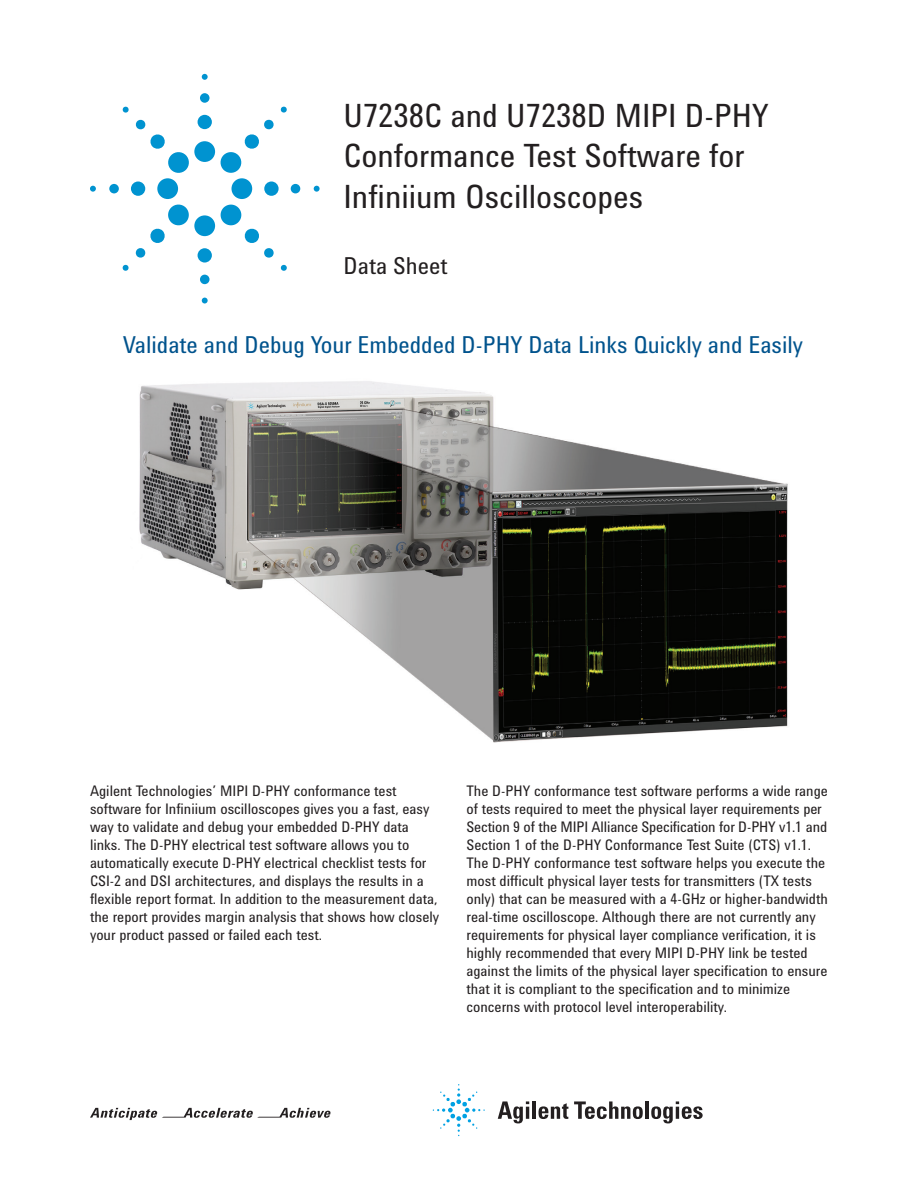
<style>
.page{position:relative;width:918px;height:1188px;background:#fff}
.page>*{position:absolute;margin:0;border:0;box-sizing:border-box;transform-origin:0 0}
.t1{font:33px/40.5px "Agilent Condensed CFF";color:#231f20}
.t2{font:24px "Agilent Condensed CFF";color:#00538d}
.t3{font:24px "Agilent Condensed CFF";color:#231f20}
.t4{font:15px/18px "Agilent Condensed CFF";color:#231f20}
</style>
<div class="page">
<div style="left:194px;top:141px;width:21px;height:21px;background:#0093d0;border-radius:50%"></div>
<div style="left:198px;top:115px;width:14px;height:14px;background:#0093d0;border-radius:50%"></div>
<div style="left:200px;top:93px;width:10px;height:10px;background:#0093d0;border-radius:50%"></div>
<svg style="left:202px;top:74px;width:6px;height:6px"></svg>
<div style="left:231px;top:178px;width:21px;height:21px;background:#0093d0;border-radius:50%"></div>
<div style="left:264px;top:182px;width:15px;height:14px;background:#0093d0;border-radius:50%"></div>
<div style="left:291px;top:184px;width:9px;height:9px;background:#0093d0;border-radius:50%"></div>
<svg style="left:314px;top:186px;width:6px;height:6px"></svg>
<div style="left:194px;top:215px;width:21px;height:21px;background:#0093d0;border-radius:50%"></div>
<div style="left:198px;top:248px;width:14px;height:15px;background:#0093d0;border-radius:50%"></div>
<div style="left:200px;top:275px;width:10px;height:9px;background:#0093d0;border-radius:50%"></div>
<svg style="left:202px;top:298px;width:6px;height:6px"></svg>
<div style="left:157px;top:178px;width:21px;height:21px;background:#0093d0;border-radius:50%"></div>
<div style="left:131px;top:182px;width:14px;height:14px;background:#0093d0;border-radius:50%"></div>
<div style="left:109px;top:184px;width:10px;height:9px;background:#0093d0;border-radius:50%"></div>
<svg style="left:90px;top:186px;width:6px;height:6px"></svg>
<svg style="left:220px;top:119px;width:54px;height:54px"></svg>
<svg style="left:281px;top:106px;width:6px;height:7px"></svg>
<svg style="left:220px;top:204px;width:54px;height:54px"></svg>
<svg style="left:281px;top:265px;width:6px;height:6px"></svg>
<svg style="left:135px;top:204px;width:54px;height:54px"></svg>
<svg style="left:122px;top:265px;width:7px;height:6px"></svg>
<svg style="left:135px;top:119px;width:54px;height:54px"></svg>
<svg style="left:122px;top:106px;width:7px;height:7px"></svg>
<img style="left:139px;top:381px;width:649px;height:362px">
<svg style="left:90px;top:1108px;width:240px;height:12px"></svg>
<svg style="left:498px;top:1101px;width:31px;height:22px"></svg>
<hr style="left:533px;top:1101px;width:3px;height:18px;background:#231f20">
<svg style="left:539px;top:1103px;width:29px;height:16px"></svg>
<svg style="left:574px;top:1101px;width:69px;height:18px"></svg>
<hr style="left:645px;top:1101px;width:4px;height:18px;background:#231f20">
<svg style="left:651px;top:1101px;width:52px;height:22px"></svg>
<svg style="left:433px;top:1084px;width:52px;height:52px"></svg>
<h1 class="t1" style="left:344px;top:94px;width:427px">U7238C and U7238D MIPI D-PHY<br>Conformance Test Software for<br>Infiniium Oscilloscopes</h1>
<h2 class="t3" style="left:344px;top:248px;width:106px">Data Sheet</h2>
<h2 class="t2" style="left:123px;top:327px;width:682px">Validate and Debug Your Embedded D-PHY Data Links Quickly and Easily</h2>
<p class="t4" style="left:90px;top:781px;width:351px">Agilent Technologies’ MIPI D-PHY conformance test software for Infiniium oscilloscopes gives you a fast, easy way to validate and debug your embedded D-PHY data links. The D-PHY electrical test software allows you to automatically execute D-PHY electrical checklist tests for CSI-2 and DSI architectures, and displays the results in a flexible report format. In addition to the measurement data, the report provides margin analysis that shows how closely your product passed or failed each test.</p>
<p class="t4" style="left:466px;top:781px;width:363px">The D-PHY conformance test software performs a wide range of tests required to meet the physical layer requirements per Section 9 of the MIPI Alliance Specification for D-PHY v1.1 and Section 1 of the D-PHY Conformance Test Suite (CTS) v1.1.<br>The D-PHY conformance test software helps you execute the most difficult physical layer tests for transmitters (TX tests only) that can be measured with a 4-GHz or higher-bandwidth real-time oscilloscope. Although there are not currently any requirements for physical layer compliance verification, it is highly recommended that every MIPI D-PHY link be tested against the limits of the physical layer specification to ensure that it is compliant to the specification and to minimize concerns with protocol level interoperability.</p>
</div>
